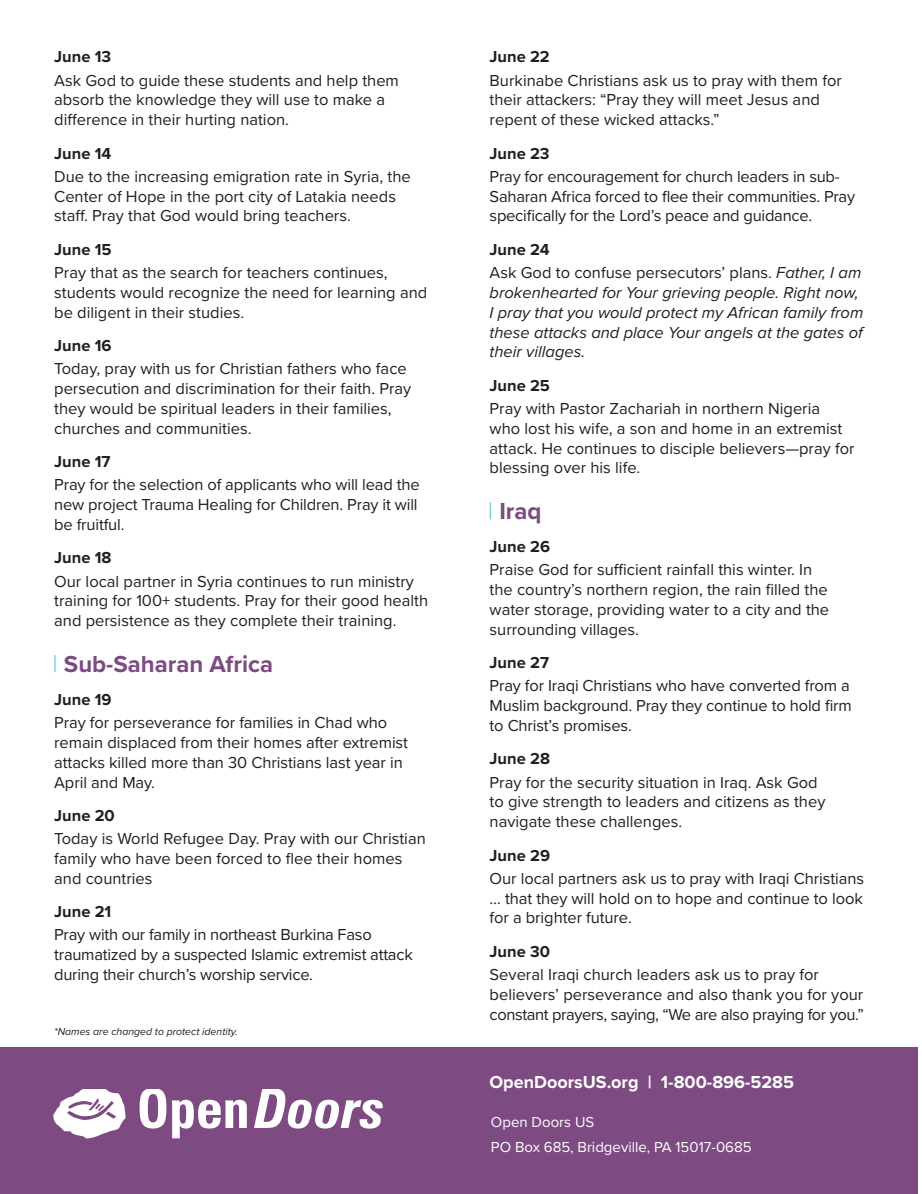
<style>
.page{position:relative;width:922px;height:1194px;background:#fff}
.page>*{position:absolute;margin:0;border:0;box-sizing:border-box;transform-origin:0 0}
.t1{font:700 24px "Proxima Nova";color:#7d4a82}
.t2{font:700 18px "Proxima Nova";color:#fff}
.t3{font:16.5px/19.8px "Proxima Nova";color:#231f20}
.t4{font:italic 16.5px/19.8px "Proxima Nova";color:#231f20}
.t5{font:700 16.5px "Proxima Nova";color:#231f20}
.t6{font:15px/24.8px "Proxima Nova";color:#fff}
.t7{font:italic 10.5px "Proxima Nova";color:#231f20}
.s1{font-weight:700}
.s2{font-style:italic}
</style>
<div class="page">
<svg style="left:54px;top:655px;width:2px;height:17px"></svg>
<svg style="left:490px;top:502px;width:1px;height:17px"></svg>
<div style="left:0;top:1047px;width:918px;height:147px;background:#7d4a82"></div>
<svg style="left:53px;top:1089px;width:73px;height:50px"></svg>
<svg style="left:140px;top:1089px;width:26px;height:39px"></svg>
<svg style="left:254px;top:1089px;width:129px;height:40px"></svg>
<svg style="left:172px;top:1100px;width:75px;height:38px"></svg>
<p class="t5" style="left:54px;top:45px;width:58px">June 13</p>
<p class="t3" style="left:54px;top:70px;width:346px">Ask God to guide these students and help them absorb the knowledge they will use to make a difference in their hurting nation.</p>
<p class="t5" style="left:54px;top:141px;width:59px">June 14</p>
<p class="t3" style="left:54px;top:166px;width:358px">Due to the increasing emigration rate in Syria, the<br>Center of Hope in the port city of Latakia needs staff. Pray that God would bring teachers.</p>
<p class="t5" style="left:54px;top:237px;width:59px">June 15</p>
<p class="t3" style="left:54px;top:262px;width:375px">Pray that as the search for teachers continues, students would recognize the need for learning and be diligent in their studies.</p>
<p class="t5" style="left:54px;top:333px;width:59px">June 16</p>
<p class="t3" style="left:54px;top:358px;width:359px">Today, pray with us for Christian fathers who face persecution and discrimination for their faith. Pray they would be spiritual leaders in their families, churches and communities.</p>
<p class="t5" style="left:54px;top:449px;width:58px">June 17</p>
<p class="t3" style="left:54px;top:474px;width:367px">Pray for the selection of applicants who will lead the new project Trauma Healing for Children. Pray it will be fruitful.</p>
<p class="t5" style="left:54px;top:545px;width:59px">June 18</p>
<p class="t3" style="left:54px;top:570px;width:375px">Our local partner in Syria continues to run ministry training for 100+ students. Pray for their good health and persistence as they complete their training.</p>
<h1 class="t1" style="left:64px;top:646px;width:211px">Sub-Saharan Africa</h1>
<p class="t5" style="left:54px;top:687px;width:59px">June 19</p>
<p class="t3" style="left:54px;top:712px;width:355px">Pray for perseverance for families in Chad who remain displaced from their homes after extremist attacks killed more than 30 Christians last year in April and May.</p>
<p class="t5" style="left:54px;top:803px;width:62px">June 20</p>
<p class="t3" style="left:54px;top:828px;width:373px">Today is World Refugee Day. Pray with our Christian family who have been forced to flee their homes and countries</p>
<p class="t5" style="left:54px;top:899px;width:59px">June 21</p>
<p class="t3" style="left:54px;top:924px;width:360px">Pray with our family in northeast Burkina Faso traumatized by a suspected Islamic extremist attack during their church’s worship service.</p>
<p class="t7" style="left:54px;top:1027px;width:185px">*Names are changed to protect identity.</p>
<p class="t5" style="left:490px;top:45px;width:62px">June 22</p>
<p class="t3" style="left:490px;top:70px;width:354px">Burkinabe Christians ask us to pray with them for their attackers: “Pray they will meet Jesus and repent of these wicked attacks.”</p>
<p class="t5" style="left:490px;top:141px;width:62px">June 23</p>
<p class="t3" style="left:490px;top:166px;width:367px">Pray for encouragement for church leaders in sub-<br>Saharan Africa forced to flee their communities. Pray specifically for the Lord’s peace and guidance.</p>
<p class="t3" style="left:490px;top:237px;width:373px;line-height:23.2px"><span class="s1">June 24<br></span>Ask God to confuse persecutors’ plans. <span class="s2">Father, I am</span></p>
<p class="t4" style="left:490px;top:283px;width:375px">brokenhearted for Your grieving people. Right now, I pray that you would protect my African family from these attacks and place Your angels at the gates of their villages.</p>
<p class="t5" style="left:490px;top:373px;width:62px">June 25</p>
<p class="t3" style="left:490px;top:398px;width:367px">Pray with Pastor Zachariah in northern Nigeria who lost his wife, a son and home in an extremist attack. He continues to disciple believers—pray for blessing over his life.</p>
<h1 class="t1" style="left:499px;top:493px;width:44px">Iraq</h1>
<p class="t5" style="left:490px;top:534px;width:62px">June 26</p>
<p class="t3" style="left:490px;top:559px;width:341px">Praise God for sufficient rainfall this winter. In the country’s northern region, the rain filled the water storage, providing water to a city and the surrounding villages.</p>
<p class="t5" style="left:490px;top:650px;width:61px">June 27</p>
<p class="t3" style="left:490px;top:675px;width:364px">Pray for Iraqi Christians who have converted from a<br>Muslim background. Pray they continue to hold firm to Christ’s promises.</p>
<p class="t5" style="left:490px;top:746px;width:62px">June 28</p>
<p class="t3" style="left:490px;top:771px;width:337px">Pray for the security situation in Iraq. Ask God to give strength to leaders and citizens as they navigate these challenges.</p>
<p class="t5" style="left:490px;top:843px;width:62px">June 29</p>
<p class="t3" style="left:490px;top:868px;width:376px;text-align:justify">Our local partners ask us to pray with Iraqi Christians … that they will hold on to hope and continue to look for a brighter future.</p>
<p class="t5" style="left:490px;top:939px;width:62px">June 30</p>
<p class="t3" style="left:490px;top:964px;width:376px">Several Iraqi church leaders ask us to pray for believers’ perseverance and also thank you for your constant prayers, saying, “We are also praying for you.”</p>
<p class="t2" style="left:489px;top:1068px;width:306px">OpenDoorsUS.org | 1-800-896-5285</p>
<p class="t6" style="left:491px;top:1109px;width:262px">Open Doors US<br>PO Box 685, Bridgeville, PA 15017-0685</p>
</div>
